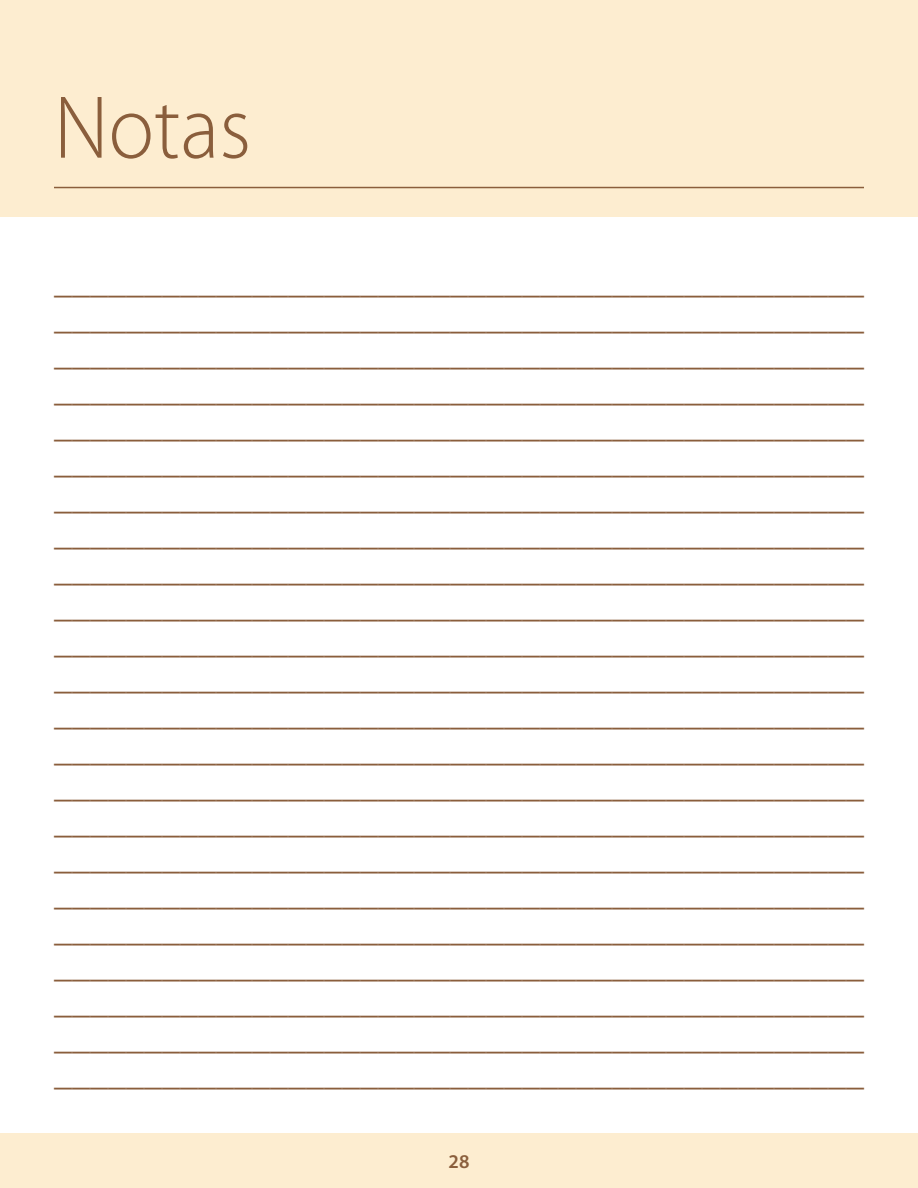
<style>
.page{position:relative;width:918px;height:1188px;background:#fff}
.page>*{position:absolute;margin:0;border:0;box-sizing:border-box;transform-origin:0 0}
.t1{font:300 90px "Myriad Pro";color:#8a5e3c;scale:.95 1}
.t2{font:300 36px/36px "Myriad Pro";color:#8a5e3c;text-align:justify}
.t3{font:600 19.5px "Myriad Pro";color:#8a5e3c}
</style>
<div class="page">
<div style="left:0;top:0;width:918px;height:216px;background:#fdedd0"></div>
<div style="left:0;top:1134px;width:918px;height:54px;background:#fdedd0"></div>
<hr style="left:54px;top:187px;width:810px;height:1px;background:#8a5e3c">
<h1 class="t1" style="left:54px;top:74px;width:209px">Notas</h1>
<p class="t2" style="left:54px;top:262px;width:811px">_____________________________________________ _____________________________________________ _____________________________________________ _____________________________________________ _____________________________________________ _____________________________________________ _____________________________________________ _____________________________________________ _____________________________________________ _____________________________________________ _____________________________________________ _____________________________________________ _____________________________________________ _____________________________________________ _____________________________________________ _____________________________________________ _____________________________________________ _____________________________________________ _____________________________________________ _____________________________________________ _____________________________________________ _____________________________________________ _____________________________________________</p>
<p class="t3" style="left:449px;top:1149px;width:22px">28</p>
</div>
